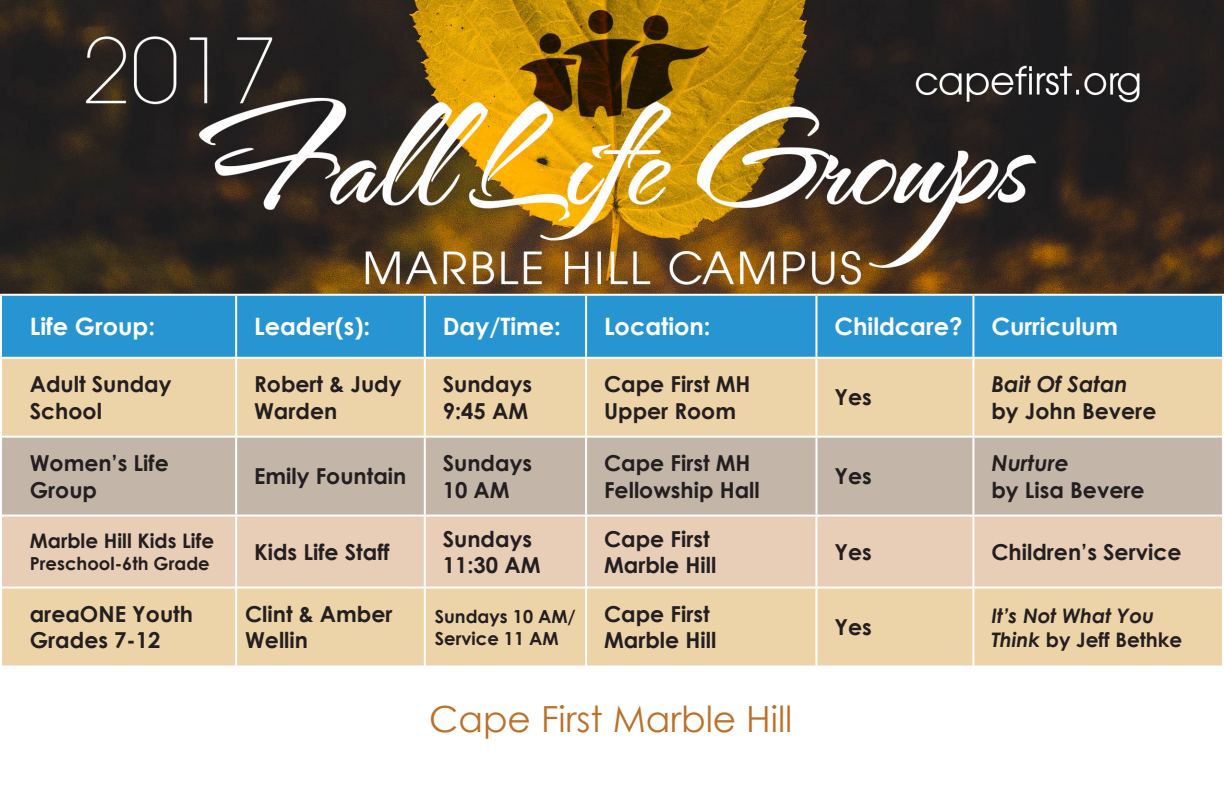
<style>
.page{position:relative;width:1224px;height:792px;background:#fff}
.page>*{position:absolute;margin:0;border:0;box-sizing:border-box;transform-origin:0 0}
.t1{font:36px "Century Gothic";color:#bd7028}
.t2{font:700 24px "Century Gothic";color:#fff}
.t3{font:700 22px/26.4px "Century Gothic";color:#231f20}
.t4{font:italic 700 22px "Century Gothic";color:#231f20}
.t5{font:italic 700 20px/24px "Century Gothic";color:#231f20}
.t6{font:700 20px "Century Gothic";color:#231f20}
.t7{font:700 18px/21.6px "Century Gothic";color:#231f20}
.s1{font-style:normal}
</style>
<div class="page">
<img style="left:0;top:0;width:1224px;height:294px">
<div style="left:2px;top:296px;width:1220px;height:61px;background:#2895d3"></div>
<div style="left:2px;top:359px;width:1220px;height:306px;background:#edd3a8"></div>
<div style="left:2px;top:438px;width:1220px;height:77px;background:#c4b5a9"></div>
<div style="left:2px;top:517px;width:1220px;height:70px;background:#e8ceb7"></div>
<hr style="left:235px;top:296px;width:2px;height:61px;background:#fff">
<hr style="left:424px;top:296px;width:2px;height:61px;background:#fff">
<hr style="left:585px;top:296px;width:2px;height:61px;background:#fff">
<hr style="left:815px;top:296px;width:2px;height:61px;background:#fff">
<hr style="left:972px;top:296px;width:2px;height:61px;background:#fff">
<hr style="left:235px;top:359px;width:2px;height:77px;background:#fff">
<hr style="left:424px;top:359px;width:2px;height:77px;background:#fff">
<hr style="left:585px;top:359px;width:2px;height:77px;background:#fff">
<hr style="left:815px;top:359px;width:2px;height:77px;background:#fff">
<hr style="left:972px;top:359px;width:2px;height:77px;background:#fff">
<hr style="left:0;top:436px;width:236px;height:2px;background:#fff">
<hr style="left:236px;top:436px;width:189px;height:2px;background:#fff">
<hr style="left:235px;top:438px;width:2px;height:77px;background:#fff">
<hr style="left:425px;top:436px;width:161px;height:2px;background:#fff">
<hr style="left:424px;top:438px;width:2px;height:77px;background:#fff">
<hr style="left:586px;top:436px;width:230px;height:2px;background:#fff">
<hr style="left:585px;top:438px;width:2px;height:77px;background:#fff">
<hr style="left:816px;top:436px;width:157px;height:2px;background:#fff">
<hr style="left:815px;top:438px;width:2px;height:77px;background:#fff">
<hr style="left:973px;top:436px;width:251px;height:2px;background:#fff">
<hr style="left:972px;top:438px;width:2px;height:77px;background:#fff">
<hr style="left:0;top:515px;width:236px;height:2px;background:#fff">
<hr style="left:236px;top:515px;width:189px;height:2px;background:#fff">
<hr style="left:235px;top:517px;width:2px;height:70px;background:#fff">
<hr style="left:425px;top:515px;width:161px;height:2px;background:#fff">
<hr style="left:424px;top:517px;width:2px;height:70px;background:#fff">
<hr style="left:586px;top:515px;width:230px;height:2px;background:#fff">
<hr style="left:585px;top:517px;width:2px;height:70px;background:#fff">
<hr style="left:816px;top:515px;width:157px;height:2px;background:#fff">
<hr style="left:815px;top:517px;width:2px;height:70px;background:#fff">
<hr style="left:973px;top:515px;width:251px;height:2px;background:#fff">
<hr style="left:972px;top:517px;width:2px;height:70px;background:#fff">
<hr style="left:0;top:587px;width:236px;height:2px;background:#fff">
<hr style="left:236px;top:587px;width:189px;height:2px;background:#fff">
<hr style="left:235px;top:589px;width:2px;height:76px;background:#fff">
<hr style="left:425px;top:587px;width:161px;height:2px;background:#fff">
<hr style="left:424px;top:589px;width:2px;height:76px;background:#fff">
<hr style="left:586px;top:587px;width:230px;height:2px;background:#fff">
<hr style="left:585px;top:589px;width:2px;height:76px;background:#fff">
<hr style="left:816px;top:587px;width:157px;height:2px;background:#fff">
<hr style="left:815px;top:589px;width:2px;height:76px;background:#fff">
<hr style="left:973px;top:587px;width:251px;height:2px;background:#fff">
<hr style="left:972px;top:589px;width:2px;height:76px;background:#fff">
<p class="t2" style="left:30px;top:311px;width:127px">Life Group:</p>
<p class="t2" style="left:254px;top:311px;width:118px">Leader(s):</p>
<p class="t2" style="left:443px;top:311px;width:120px">Day/Time:</p>
<p class="t2" style="left:604px;top:311px;width:108px">Location:</p>
<p class="t2" style="left:834px;top:311px;width:130px">Childcare?</p>
<p class="t2" style="left:991px;top:311px;width:128px">Curriculum</p>
<p class="t3" style="left:30px;top:371px;width:143px">Adult Sunday<br>School</p>
<p class="t3" style="left:254px;top:371px;width:149px">Robert &amp; Judy<br>Warden</p>
<p class="t3" style="left:443px;top:371px;width:91px">Sundays</p>
<p class="t3" style="left:604px;top:371px;width:148px">Cape First MH<br>Upper Room</p>
<p class="t4" style="left:991px;top:370px;width:138px">Bait Of Satan</p>
<p class="t3" style="left:991px;top:397px;width:166px">by John Bevere</p>
<p class="t3" style="left:834px;top:384px;width:39px">Yes</p>
<p class="t3" style="left:443px;top:397px;width:87px">9:45 AM</p>
<p class="t3" style="left:30px;top:449px;width:141px">Women’s Life<br>Group</p>
<p class="t6" style="left:30px;top:528px;width:186px">Marble Hill Kids Life</p>
<p class="t7" style="left:30px;top:552px;width:182px">Preschool-6th Grade</p>
<p class="t3" style="left:30px;top:600px;width:165px">areaONE Youth</p>
<p class="t3" style="left:30px;top:627px;width:132px">Grades 7-12</p>
<p class="t3" style="left:254px;top:463px;width:154px">Emily Fountain</p>
<p class="t3" style="left:254px;top:538px;width:137px">Kids Life Staff</p>
<p class="t3" style="left:443px;top:449px;width:91px">Sundays</p>
<p class="t3" style="left:443px;top:476px;width:68px">10 AM</p>
<p class="t3" style="left:443px;top:525px;width:91px">Sundays</p>
<p class="t3" style="left:443px;top:551px;width:99px">11:30 AM</p>
<p class="t3" style="left:604px;top:449px;width:157px">Cape First MH<br>Fellowship Hall</p>
<p class="t3" style="left:604px;top:525px;width:107px">Cape First</p>
<p class="t3" style="left:604px;top:551px;width:114px">Marble Hill</p>
<p class="t3" style="left:245px;top:600px;width:149px">Clint &amp; Amber<br>Wellin</p>
<p class="t7" style="left:435px;top:605px;width:143px">Sundays 10 AM/<br>Service 11 AM</p>
<p class="t3" style="left:604px;top:600px;width:107px">Cape First</p>
<p class="t3" style="left:604px;top:627px;width:114px">Marble Hill</p>
<p class="t1" style="left:429px;top:697px;width:365px">Cape First Marble Hill</p>
<p class="t3" style="left:834px;top:463px;width:39px">Yes</p>
<p class="t4" style="left:991px;top:449px;width:79px">Nurture</p>
<p class="t3" style="left:991px;top:476px;width:155px">by Lisa Bevere</p>
<p class="t3" style="left:834px;top:538px;width:39px">Yes</p>
<p class="t3" style="left:991px;top:538px;width:192px">Children’s Service</p>
<p class="t3" style="left:834px;top:614px;width:39px">Yes</p>
<p class="t5" style="left:991px;top:603px;width:192px">It’s Not What You<br>Think <span class="s1">by Jeff Bethke</span></p>
</div>
